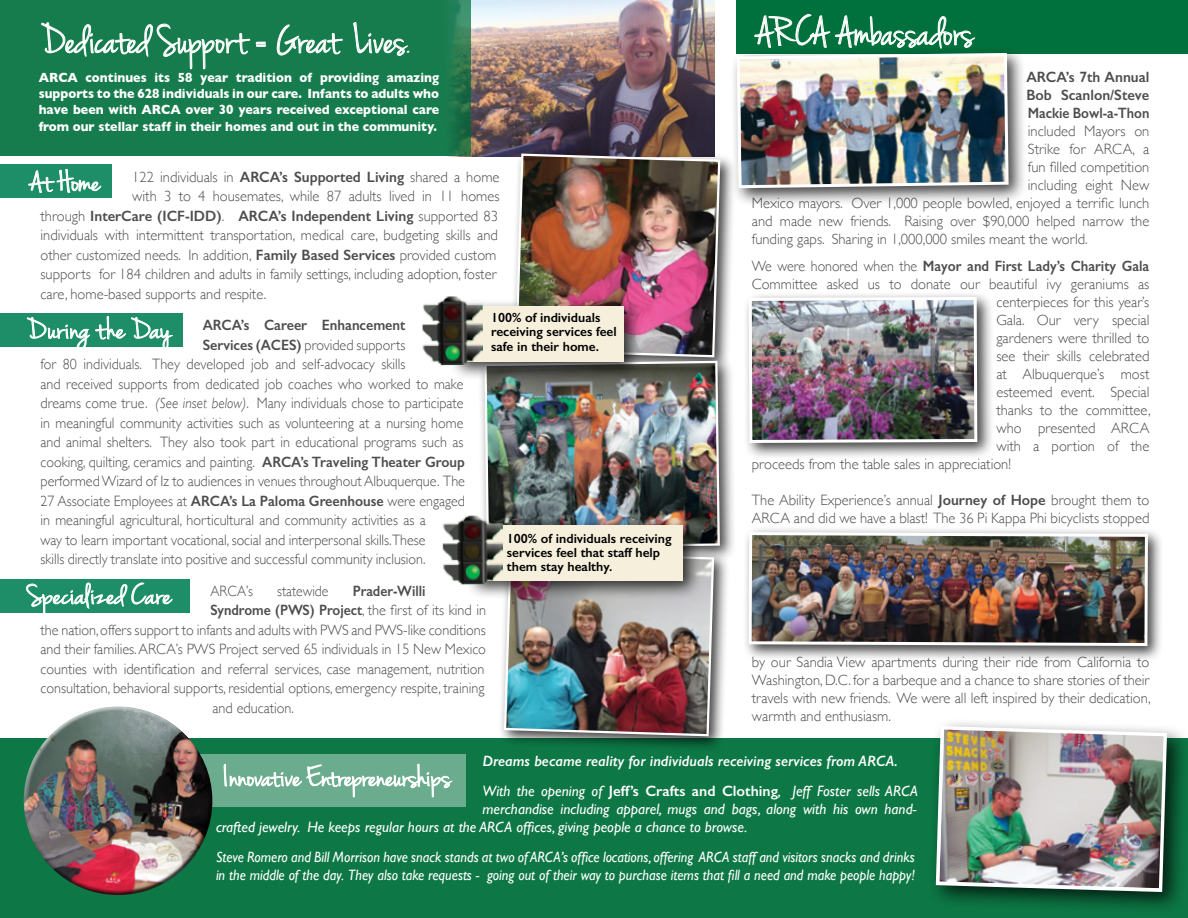
<style>
.page{position:relative;width:1188px;height:918px;background:#fff}
.page>*{position:absolute;margin:0;border:0;box-sizing:border-box;transform-origin:0 0}
.t1{font:43.5px "Jenna Sue";color:#fff}
.t2{font:30px "Jenna Sue";color:#fff;scale:1.17 1}
.t3{font:30px "Jenna Sue";color:#fff;scale:1.1 1}
.t4{font:300 15px/18px "Gill Sans";color:#4d4d4f}
.t5{font:300 15px "Gill Sans";color:#4d4d4f;scale:.94 1}
.t6{font:300 15px "Gill Sans";color:#4d4d4f;scale:.95 1}
.t7{font:italic 15px/18px "Gill Sans";color:#fff;scale:.94 1}
.t8{font:italic 15px/18px "Gill Sans";color:#fff}
.t9{font:italic 600 15px/30px "Gill Sans";color:#fff}
.t10{font:600 15px/18px "Gill Sans";color:#4d4d4f;text-align:justify}
.t11{font:600 15px "Gill Sans";color:#4d4d4f;scale:.91 1}
.t12{font:600 15px "Gill Sans";color:#4d4d4f;scale:.93 1}
.t13{font:600 15px "Gill Sans";color:#4d4d4f;scale:.94 1}
.t14{font:300 15px "Gill Sans";color:#4d4d4f;scale:.91 1}
.t15{font:700 13.5px/16px "Gill Sans";color:#fff;text-align:justify;scale:.92 1}
.t16{font:600 13.35px/14.2px "Gill Sans";color:#000}
.s1{font-weight:600}
.s2{font-weight:300}
.s3{font-style:italic}
.s4{font-weight:400}
.s5{font-style:normal}
</style>
<div class="page">
<img style="left:447px;top:0;width:267px;height:157px">
<div style="left:0;top:739px;width:1188px;height:179px;background:#0d7745"></div>
<div style="left:196px;top:755px;width:270px;height:52px;background:#6cac8e"></div>
<div style="left:23px;top:704px;width:180px;height:142px;background:#fff;opacity:.75"></div>
<div style="left:27px;top:736px;width:187px;height:160px;background:#000;opacity:.75"></div>
<svg style="left:223px;top:763px;width:230px;height:35px"></svg>
<div style="left:0;top:164px;width:112px;height:34px;background:#1d8e67"></div>
<svg style="left:28px;top:169px;width:73px;height:24px"></svg>
<div style="left:0;top:313px;width:182px;height:34px;background:#1d8e67"></div>
<svg style="left:26px;top:316px;width:147px;height:31px"></svg>
<div style="left:0;top:579px;width:190px;height:34px;background:#1d8e67"></div>
<svg style="left:26px;top:582px;width:147px;height:31px"></svg>
<div style="left:0;top:0;width:471px;height:156px;background:#177c4d"></div>
<svg style="left:41px;top:22px;width:226px;height:48px"></svg>
<svg style="left:277px;top:24px;width:66px;height:32px"></svg>
<svg style="left:353px;top:22px;width:55px;height:34px"></svg>
<div style="left:737px;top:0;width:451px;height:53px;background:#00703c"></div>
<div style="left:730px;top:46px;width:297px;height:161px;background:#000;opacity:.75"></div>
<img style="left:735px;top:10px;width:275px;height:180px">
<div style="left:743px;top:291px;width:251px;height:169px;background:#000;opacity:.75"></div>
<img style="left:747px;top:295px;width:232px;height:149px">
<div style="left:743px;top:526px;width:421px;height:136px;background:#000;opacity:.75"></div>
<img style="left:747px;top:531px;width:402px;height:117px">
<div style="left:509px;top:148px;width:227px;height:225px;background:#000;opacity:.75"></div>
<div style="left:478px;top:355px;width:259px;height:210px;background:#000;opacity:.75"></div>
<div style="left:449px;top:299px;width:194px;height:82px;background:#000;opacity:.75"></div>
<img style="left:422px;top:296px;width:61px;height:69px">
<div style="left:498px;top:545px;width:232px;height:208px;background:#000;opacity:.75"></div>
<img style="left:486px;top:152px;width:236px;height:586px">
<div style="left:464px;top:518px;width:237px;height:82px;background:#000;opacity:.75"></div>
<div style="left:472px;top:525px;width:210px;height:56px;background:#f6efdc"></div>
<img style="left:443px;top:515px;width:60px;height:69px">
<div style="left:927px;top:718px;width:261px;height:197px;background:#000;opacity:.75"></div>
<img style="left:934px;top:724px;width:235px;height:170px">
<h1 class="t1" style="left:40px;top:15px;width:371px">Dedicated Support = Great Lives.</h1>
<p class="t15" style="left:39px;top:69px;width:437px">ARCA continues its 58 year tradition of providing amazing supports to the 628 individuals in our care. Infants to adults who have been with ARCA over 30 years received exceptional care from our stellar staff in their homes and out in the community.</p>
<h2 class="t2" style="left:30px;top:165px;width:62px">At Home</h2>
<p class="t4" style="left:132px;top:167px;width:369px">122 individuals in <span class="s1">ARCA’s Supported Living</span> shared a home</p>
<p class="t4" style="left:132px;top:187px;width:369px">with 3 to 4 housemates, while 87 adults lived in 11 homes</p>
<p class="t10" style="left:40px;top:207px;width:459px"><span class="s2">through</span> InterCare (ICF-IDD)<span class="s2">.</span> ARCA’s Independent Living <span class="s2">supported 83</span></p>
<p class="t4" style="left:40px;top:226px;width:459px">individuals with intermittent transportation, medical care, budgeting skills and</p>
<p class="t4" style="left:40px;top:245px;width:457px">other customized needs. In addition, <span class="s1">Family Based Services</span> provided custom</p>
<p class="t4" style="left:40px;top:265px;width:458px">supports for 184 children and adults in family settings, including adoption, foster</p>
<p class="t4" style="left:40px;top:284px;width:227px">care, home-based supports and respite.</p>
<p class="t13" style="left:203px;top:316px;width:217px">ARCA’s Career Enhancement</p>
<p class="t5" style="left:203px;top:333px;width:217px"><span class="s1">Services (ACES)</span> provided supports</p>
<p class="t5" style="left:41px;top:353px;width:390px">for 80 individuals. They developed job and self-advocacy skills</p>
<p class="t5" style="left:41px;top:372px;width:452px">and received supports from dedicated job coaches who worked to make</p>
<p class="t5" style="left:41px;top:392px;width:452px">dreams come true. <span class="s3">(See inset below)</span>. Many individuals chose to participate</p>
<p class="t5" style="left:41px;top:411px;width:451px">in meaningful community activities such as volunteering at a nursing home</p>
<p class="t5" style="left:41px;top:431px;width:452px">and animal shelters. They also took part in educational programs such as</p>
<p class="t5" style="left:41px;top:450px;width:453px">cooking, quilting, ceramics and painting. <span class="s1">ARCA’s Traveling Theater Group</span></p>
<p class="t5" style="left:41px;top:470px;width:453px">performed Wizard of Iz to audiences in venues throughout Albuquerque. The</p>
<p class="t5" style="left:41px;top:489px;width:453px">27 Associate Employees at <span class="s1">ARCA’s La Paloma Greenhouse</span> were engaged</p>
<p class="t5" style="left:41px;top:509px;width:411px">in meaningful agricultural, horticultural and community activities as a</p>
<p class="t5" style="left:41px;top:528px;width:411px">way to learn important vocational, social and interpersonal skills.These</p>
<p class="t5" style="left:41px;top:548px;width:411px">skills directly translate into positive and successful community inclusion.</p>
<p class="t14" style="left:210px;top:579px;width:48px">ARCA’s</p>
<p class="t14" style="left:277px;top:579px;width:58px">statewide</p>
<p class="t11" style="left:353px;top:582px;width:82px">Prader-Willi</p>
<p class="t11" style="left:210px;top:601px;width:304px">Syndrome (PWS) Project<span class="s2">, the first of its kind in</span></p>
<p class="t6" style="left:40px;top:618px;width:470px">the nation, offers support to infants and adults with PWS and PWS-like conditions</p>
<p class="t6" style="left:40px;top:638px;width:470px">and their families. ARCA’s PWS Project served 65 individuals in 15 New Mexico</p>
<p class="t6" style="left:40px;top:657px;width:469px">counties with identification and referral services, case management, nutrition</p>
<p class="t6" style="left:40px;top:677px;width:469px">consultation, behavioral supports, residential options, emergency respite, training</p>
<p class="t6" style="left:212px;top:696px;width:87px">and education.</p>
<p class="t16" style="left:491px;top:310px;width:127px">100% of individuals receiving services feel safe in their home.</p>
<h2 class="t2" style="left:26px;top:312px;width:126px">During the Day</h2>
<p class="t16" style="left:507px;top:531px;width:166px">100% of individuals receiving services feel that staff help them stay healthy.</p>
<h2 class="t2" style="left:27px;top:578px;width:125px">Specialized Care</h2>
<h1 class="t1" style="left:756px;top:7px;width:219px">ARCA Ambassadors</h1>
<p class="t10" style="left:1026px;top:67px;width:124px">ARCA’s 7th Annual Bob Scanlon/Steve Mackie Bowl-a-Thon</p>
<p class="t4" style="left:1028px;top:121px;width:123px">included Mayors on</p>
<p class="t4" style="left:1028px;top:139px;width:123px">Strike for ARCA, a</p>
<p class="t4" style="left:1028px;top:157px;width:123px">fun filled competition</p>
<p class="t4" style="left:1028px;top:175px;width:123px">including eight New</p>
<p class="t4" style="left:752px;top:193px;width:399px">Mexico mayors. Over 1,000 people bowled, enjoyed a terrific lunch</p>
<p class="t4" style="left:752px;top:211px;width:399px">and made new friends. Raising over $90,000 helped narrow the</p>
<p class="t4" style="left:752px;top:229px;width:337px">funding gaps. Sharing in 1,000,000 smiles meant the world.</p>
<p class="t12" style="left:752px;top:257px;width:429px"><span class="s2">We were honored when the</span> Mayor and First Lady’s Charity Gala</p>
<p class="t4" style="left:752px;top:274px;width:399px">Committee asked us to donate our beautiful ivy geraniums as</p>
<p class="t4" style="left:996px;top:292px;width:155px">centerpieces for this year’s</p>
<p class="t4" style="left:996px;top:310px;width:155px">Gala. Our very special</p>
<p class="t4" style="left:996px;top:328px;width:155px">gardeners were thrilled to</p>
<p class="t4" style="left:996px;top:346px;width:155px">see their skills celebrated</p>
<p class="t4" style="left:996px;top:364px;width:155px">at Albuquerque’s most</p>
<p class="t4" style="left:996px;top:382px;width:155px">esteemed event. Special</p>
<p class="t4" style="left:996px;top:400px;width:156px">thanks to the committee,</p>
<p class="t4" style="left:996px;top:418px;width:155px">who presented ARCA</p>
<p class="t4" style="left:996px;top:436px;width:154px">with a portion of the</p>
<p class="t4" style="left:752px;top:454px;width:261px">proceeds from the table sales in appreciation!</p>
<p class="t4" style="left:752px;top:490px;width:399px">The Ability Experience’s annual <span class="s1">Journey of Hope</span> brought them to<br>ARCA and did we have a blast! The 36 Pi Kappa Phi bicyclists stopped</p>
<p class="t4" style="left:752px;top:652px;width:400px;text-align:justify">by our Sandia View apartments during their ride from California to Washington, D.C. for a barbeque and a chance to share stories of their travels with new friends. We were all left inspired by their dedication, warmth and enthusiasm.</p>
<p class="t9" style="left:483px;top:745px;width:437px">Dreams became reality for individuals receiving services from ARCA.<br><span class="s4">With the opening of</span> <span class="s5">Jeff’s Crafts and Clothing</span><span class="s4">, Jeff Foster sells ARCA</span></p>
<p class="t8" style="left:216px;top:800px;width:702px;text-indent:267px">merchandise including apparel, mugs and bags, along with his own hand&shy;crafted jewelry. He keeps regular hours at the ARCA offices, giving people a chance to browse.</p>
<p class="t7" style="left:216px;top:848px;width:745px">Steve Romero and Bill Morrison have snack stands at two of ARCA’s office locations, offering ARCA staff and visitors snacks and drinks in the middle of the day. They also take requests - going out of their way to purchase items that fill a need and make people happy!</p>
<h2 class="t3" style="left:224px;top:760px;width:208px">Innovative Entrepreneurships</h2>
</div>
